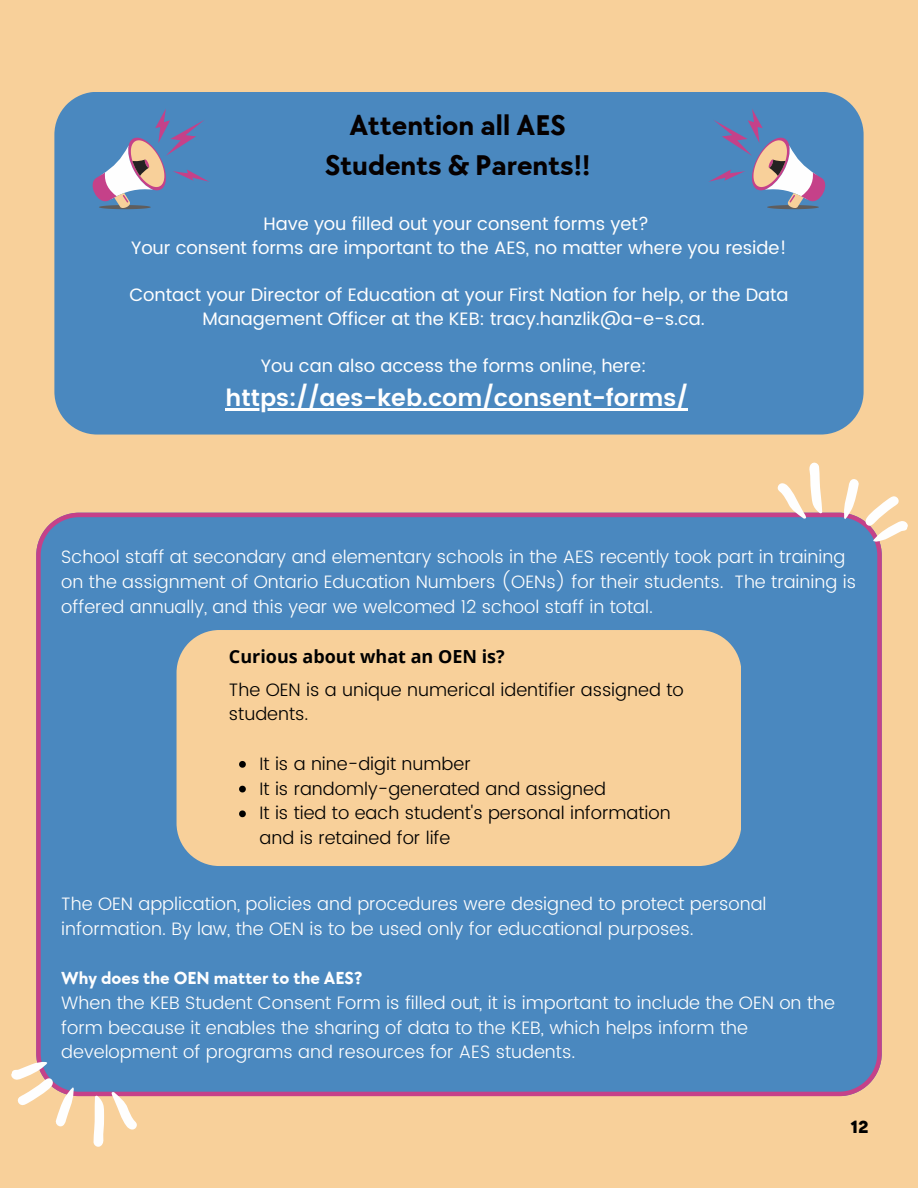
<style>
.page{position:relative;width:918px;height:1188px;background:#f8d09a}
.page>*{position:absolute;margin:0;border:0;box-sizing:border-box;transform-origin:0 0}
.t1{font:700 29.4px/40.5px "TT Chocolates";color:#050000;text-align:center}
.t2{font:600 23.7px "Poppins";color:#fff}
.t3{font:300 18px/24.8px "Poppins";color:#fefefe}
.t4{font:18px/23.7px "Poppins";letter-spacing:-.005em;color:#fefefe;text-align:center}
.t5{font:300 18px/24.8px "Poppins";color:#000}
.t6{font:700 18px "TT Chocolates";color:#fefefe}
.t7{font:700 18px "Open Sans";color:#000}
.t8{font:800 18px "TT Chocolates";color:#000}
</style>
<div class="page">
<div style="left:54px;top:92px;width:810px;height:343px;background:#4a88bf"></div>
<svg style="left:86px;top:109px;width:123px;height:101px;background:#728fb8"></svg>
<svg style="left:708px;top:109px;width:124px;height:101px;background:#718fb9"></svg>
<div style="left:36px;top:513px;width:846px;height:583px;background:#4a88bf"></div>
<svg style="left:177px;top:630px;width:564px;height:236px"></svg>
<svg style="left:239px;top:761px;width:7px;height:7px"></svg>
<svg style="left:239px;top:786px;width:7px;height:6px"></svg>
<svg style="left:239px;top:810px;width:7px;height:7px"></svg>
<svg style="left:772px;top:462px;width:60px;height:57px"></svg>
<svg style="left:841px;top:479px;width:67px;height:69px"></svg>
<hr style="left:226px;top:409px;width:462px;height:2px;background:#fff">
<svg style="left:11px;top:1053px;width:134px;height:94px"></svg>
<p class="t1" style="left:325px;top:106px;width:267px">Attention all AES<br>Students &amp; Parents!!</p>
<p class="t4" style="left:264px;top:212px;width:387px">Have you filled out your consent forms yet?</p>
<p class="t4" style="left:131px;top:236px;width:657px">Your consent forms are important to the AES, no matter where you reside!</p>
<p class="t4" style="left:129px;top:283px;width:661px">Contact your Director of Education at your First Nation for help, or the Data<br>Management Officer at the KEB: tracy.hanzlik@a-e-s.ca.</p>
<p class="t4" style="left:261px;top:354px;width:387px">You can also access the forms online, here:</p>
<p class="t2" style="left:226px;top:384px;width:464px">https://aes-keb.com/consent-forms/</p>
<p class="t3" style="left:61px;top:545px;width:796px">School staff at secondary and elementary schools in the AES recently took part in training on the assignment of Ontario Education Numbers (OENs) for their students. The training is offered annually, and this year we welcomed 12 school staff in total.</p>
<p class="t7" style="left:229px;top:644px;width:277px">Curious about what an OEN is?</p>
<p class="t5" style="left:229px;top:677px;width:456px">The OEN is a unique numerical identifier assigned to students.</p>
<p class="t5" style="left:260px;top:751px;width:213px">It is a nine-digit number</p>
<p class="t5" style="left:260px;top:776px;width:348px">It is randomly-generated and assigned</p>
<p class="t5" style="left:260px;top:801px;width:413px">It is tied to each student's personal information and is retained for life</p>
<p class="t3" style="left:61px;top:891px;width:707px">The OEN application, policies and procedures were designed to protect personal information. By law, the OEN is to be used only for educational purposes.</p>
<p class="t6" style="left:61px;top:968px;width:303px">Why does the OEN matter to the AES?</p>
<p class="t3" style="left:61px;top:990px;width:775px">When the KEB Student Consent Form is filled out, it is important to include the OEN on the form because it enables the sharing of data to the KEB, which helps inform the development of programs and resources for AES students.</p>
<p class="t8" style="left:851px;top:1117px;width:19px">12</p>
</div>
